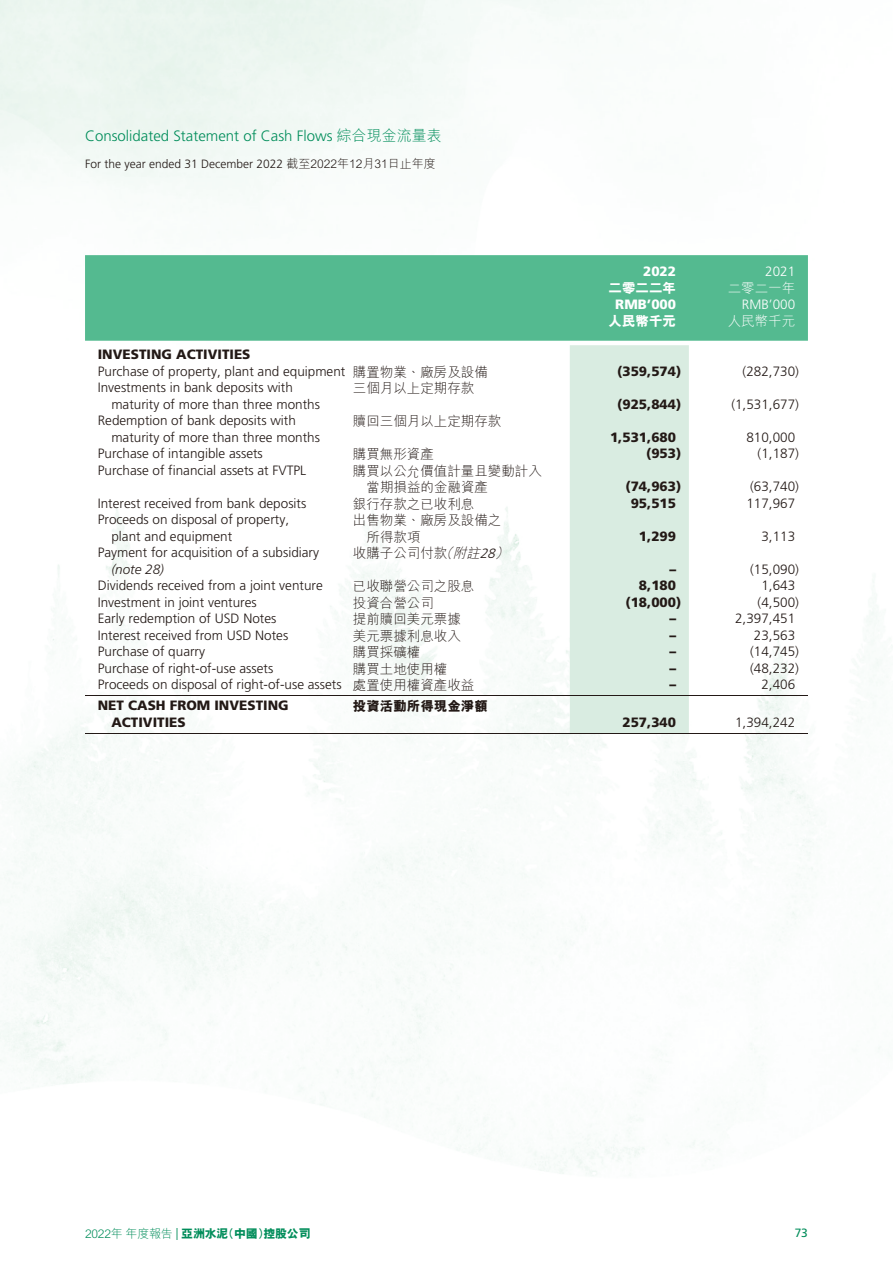
<style>
.page{position:relative;width:893px;height:1263px;background:#fff}
.page>*{position:absolute;margin:0;border:0;box-sizing:border-box;transform-origin:0 0}
.t1{font:300 15px "Frutiger LT Std";color:#008d5a}
.t2{font:300 13.5px/16.5px "Frutiger LT Std";color:#231916}
.t3{font:13.5px/16.5px "M Hei HK Light E Ten B5 H";color:#231916}
.t4{font:900 13.5px/16.5px "Frutiger LT Std";color:#231916}
.t5{font:900 13.5px "Frutiger LT Std";color:#fff}
.t6{font:300 13.5px "Frutiger LT Std";color:#fff}
.t7{font:13.5px "M Hei HK Xbold E Ten B5 H";color:#fff}
.t8{font:13.5px "M Hei HK Light E Ten B5 H";color:#fff}
.t9{font:13.5px "M Hei HK Xbold E Ten B5 H";color:#231916}
.t10{font:italic 300 13.5px "Frutiger LT Std";color:#231916}
.t11{font:300 12px "Frutiger LT Std";color:#231916}
.t12{font:12px "M Hei HK Xbold E Ten B5 H";letter-spacing:-.02em;color:#008d5a}
.t13{font:12px "Frutiger LT Std";color:#008d5a}
.s1{font-family:"M Hei HK Light E Ten B5 H";font-weight:400}
.s2{font-weight:900}
.s3{font-style:italic}
.s4{font-family:"Frutiger LT Std";font-weight:300;font-style:italic}
.s5{font-family:"M Hei HK Light E Ten B5 H"}
.s6{font-family:"Frutiger LT Std";font-weight:300}
</style>
<div class="page">
<div style="left:85px;top:255px;width:723px;height:86px;background:#54ba90"></div>
<div style="left:570px;top:345px;width:119px;height:388px;background:#d9ece1"></div>
<hr style="left:85px;top:695px;width:723px;height:1px;background:#231916">
<hr style="left:85px;top:733px;width:723px;height:1px;background:#231916">
<p class="t1" style="left:85px;top:128px;width:358px">Consolidated Statement of Cash Flows <span class="s1">綜合現金流量表</span></p>
<p class="t11" style="left:85px;top:158px;width:352px">For the year ended 31 December 2022 <span class="s1">截至2022年12月31日止年度</span></p>
<p class="t2" style="left:98px;top:347px;width:392px"><span class="s2">INVESTING ACTIVITIES<br></span>Purchase of property, plant and equipment <span class="s1">購置物業、廠房及設備</span></p>
<p class="t2" style="left:111px;top:380px;width:210px;text-indent:-14px">Investments in bank deposits with maturity of more than three months</p>
<p class="t3" style="left:353px;top:381px;width:123px">三個月以上定期存款</p>
<p class="t2" style="left:111px;top:413px;width:210px;text-indent:-14px">Redemption of bank deposits with maturity of more than three months</p>
<p class="t3" style="left:353px;top:414px;width:150px">贖回三個月以上定期存款</p>
<p class="t5" style="left:643px;top:265px;width:35px">2022</p>
<p class="t6" style="left:765px;top:265px;width:32px">2021</p>
<p class="t7" style="left:609px;top:283px;width:69px">二零二二年</p>
<p class="t8" style="left:728px;top:283px;width:69px">二零二一年</p>
<p class="t5" style="left:615px;top:298px;width:62px">RMB’000</p>
<p class="t6" style="left:742px;top:298px;width:55px">RMB’000</p>
<p class="t7" style="left:609px;top:316px;width:69px">人民幣千元</p>
<p class="t8" style="left:728px;top:316px;width:69px">人民幣千元</p>
<p class="t4" style="left:617px;top:364px;width:66px">(359,574)</p>
<p class="t2" style="left:743px;top:364px;width:58px">(282,730)</p>
<p class="t4" style="left:617px;top:397px;width:66px">(925,844)</p>
<p class="t2" style="left:731px;top:397px;width:69px">(1,531,677)</p>
<p class="t4" style="left:610px;top:430px;width:68px">1,531,680</p>
<p class="t2" style="left:746px;top:430px;width:50px">810,000</p>
<p class="t2" style="left:98px;top:446px;width:167px">Purchase of intangible assets</p>
<p class="t3" style="left:353px;top:447px;width:82px">購買無形資產</p>
<p class="t4" style="left:646px;top:446px;width:37px">(953)</p>
<p class="t2" style="left:758px;top:446px;width:43px">(1,187)</p>
<p class="t2" style="left:98px;top:463px;width:210px">Purchase of financial assets at FVTPL</p>
<p class="t3" style="left:367px;top:464px;width:177px;text-indent:-14px">購買以公允價值計量且變動計入當期損益的金融資產</p>
<p class="t4" style="left:625px;top:479px;width:57px">(74,963)</p>
<p class="t2" style="left:750px;top:479px;width:50px">(63,740)</p>
<p class="t2" style="left:98px;top:496px;width:210px">Interest received from bank deposits</p>
<p class="t3" style="left:353px;top:497px;width:123px">銀行存款之已收利息</p>
<p class="t4" style="left:631px;top:496px;width:47px">95,515</p>
<p class="t2" style="left:746px;top:496px;width:50px">117,967</p>
<p class="t2" style="left:111px;top:512px;width:179px;text-indent:-14px">Proceeds on disposal of property, plant and equipment</p>
<p class="t3" style="left:367px;top:513px;width:136px;text-indent:-14px">出售物業、廠房及設備之所得款項</p>
<p class="t4" style="left:639px;top:529px;width:39px">1,299</p>
<p class="t2" style="left:761px;top:529px;width:35px">3,113</p>
<p class="t2" style="left:98px;top:545px;width:223px">Payment for acquisition of a subsidiary</p>
<p class="t10" style="left:111px;top:563px;width:54px">(note 28)</p>
<p class="t3" style="left:353px;top:546px;width:161px">收購子公司付款<span class="s3">（附註</span><span class="s4">28</span><span class="s3">）</span></p>
<p class="t4" style="left:669px;top:562px;width:8px">–</p>
<p class="t2" style="left:750px;top:562px;width:50px">(15,090)</p>
<p class="t2" style="left:98px;top:578px;width:227px">Dividends received from a joint venture</p>
<p class="t3" style="left:353px;top:579px;width:123px">已收聯營公司之股息</p>
<p class="t4" style="left:639px;top:578px;width:39px">8,180</p>
<p class="t2" style="left:761px;top:578px;width:35px">1,643</p>
<p class="t2" style="left:98px;top:595px;width:161px">Investment in joint ventures</p>
<p class="t3" style="left:353px;top:596px;width:82px">投資合營公司</p>
<p class="t4" style="left:625px;top:595px;width:57px">(18,000)</p>
<p class="t2" style="left:758px;top:595px;width:43px">(4,500)</p>
<p class="t2" style="left:98px;top:611px;width:180px">Early redemption of USD Notes</p>
<p class="t3" style="left:353px;top:612px;width:109px">提前贖回美元票據</p>
<p class="t4" style="left:669px;top:611px;width:8px">–</p>
<p class="t2" style="left:735px;top:611px;width:62px">2,397,451</p>
<p class="t2" style="left:98px;top:628px;width:192px">Interest received from USD Notes</p>
<p class="t3" style="left:353px;top:629px;width:109px">美元票據利息收入</p>
<p class="t4" style="left:669px;top:628px;width:8px">–</p>
<p class="t2" style="left:754px;top:628px;width:43px">23,563</p>
<p class="t2" style="left:98px;top:644px;width:109px">Purchase of quarry</p>
<p class="t3" style="left:353px;top:645px;width:69px">購買採礦權</p>
<p class="t4" style="left:669px;top:644px;width:8px">–</p>
<p class="t2" style="left:750px;top:644px;width:50px">(14,745)</p>
<p class="t2" style="left:98px;top:661px;width:177px">Purchase of right-of-use assets</p>
<p class="t3" style="left:353px;top:662px;width:96px">購買土地使用權</p>
<p class="t4" style="left:669px;top:661px;width:8px">–</p>
<p class="t2" style="left:750px;top:661px;width:50px">(48,232)</p>
<p class="t2" style="left:98px;top:677px;width:378px">Proceeds on disposal of right-of-use assets <span class="s1">處置使用權資產收益</span></p>
<p class="t4" style="left:669px;top:677px;width:8px">–</p>
<p class="t2" style="left:761px;top:677px;width:35px">2,406</p>
<p class="t4" style="left:111px;top:698px;width:179px;text-indent:-14px">NET CASH FROM INVESTING<br>ACTIVITIES</p>
<p class="t9" style="left:353px;top:701px;width:136px">投資活動所得現金淨額</p>
<p class="t4" style="left:622px;top:715px;width:55px">257,340</p>
<p class="t2" style="left:735px;top:715px;width:62px">1,394,242</p>
<p class="t12" style="left:85px;top:1228px;width:227px"><span class="s5">2022年 年度報告</span> <span class="s6">|</span> 亞洲水泥（中國）控股公司</p>
<p class="t13" style="left:795px;top:1227px;width:15px">73</p>
</div>
